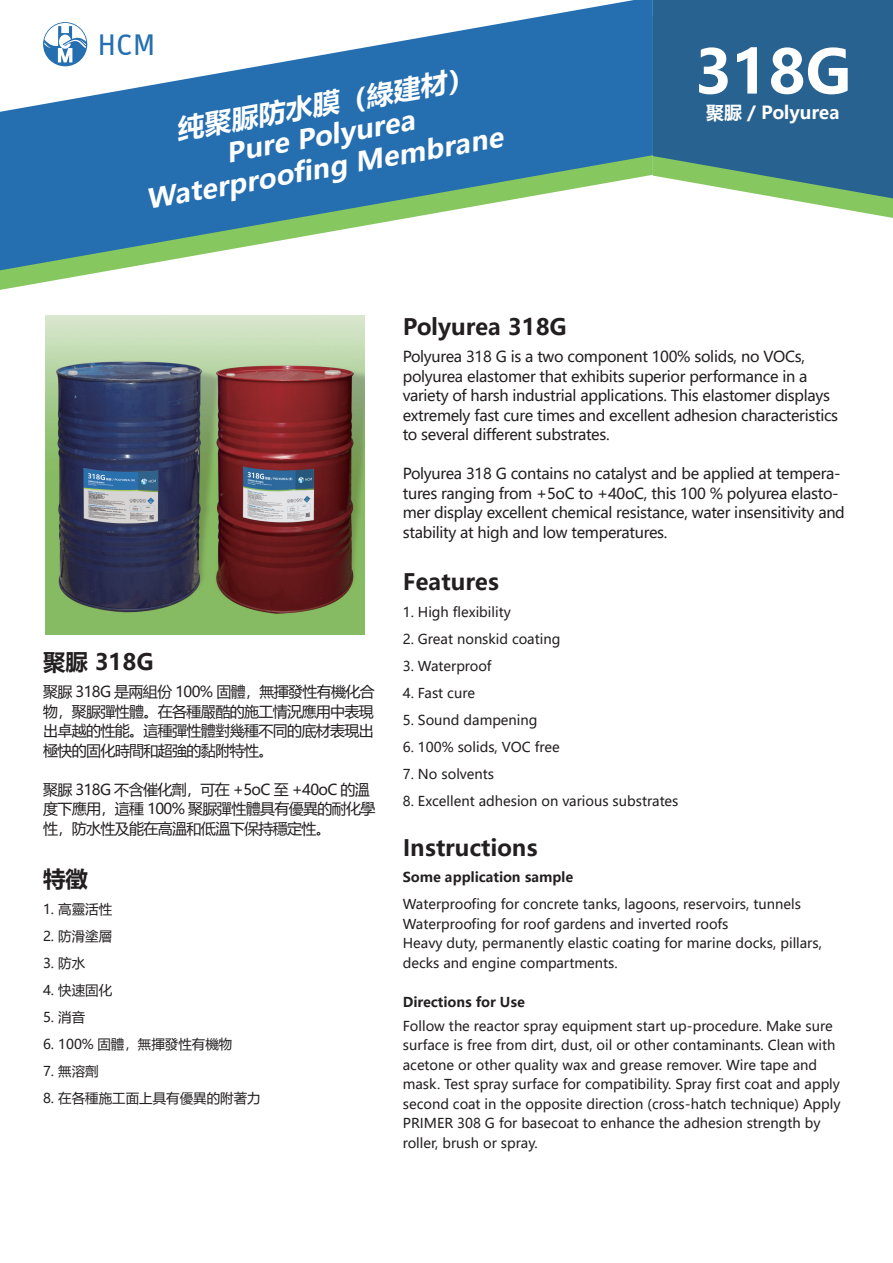
<style>
.page{position:relative;width:893px;height:1263px;background:#fff}
.page>*{position:absolute;margin:0;border:0;box-sizing:border-box;transform-origin:0 0}
.t1{font:700 60px "Microsoft Ya Hei";color:#fff}
.t2{font:30px "Unit";color:#256fb1}
.t3{font:italic 700 26.55px "Microsoft Ya Hei";color:#fff}
.t4{font:700 22.5px "Microsoft Ya Hei";color:#231f20}
.t5{font:700 18px "Microsoft Ya Hei";color:#fff}
.t6{font:15px/19.5px "Microsoft Ya Hei";letter-spacing:-.02em;color:#231f20}
.t7{font:15px/19.5px "Microsoft Ya Hei";letter-spacing:-.045em;color:#231f20}
.t8{font:13.5px/19.5px "Microsoft Ya Hei";color:#231f20}
.t9{font:700 13.5px "Microsoft Ya Hei";color:#231f20}
</style>
<div class="page">
<svg style="left:0;top:270px;width:113px;height:20px"></svg>
<svg style="left:780px;top:198px;width:113px;height:20px"></svg>
<svg style="left:0;top:0;width:653px;height:270px;fill:#256fb1"></svg>
<svg style="left:653px;top:0;width:240px;height:198px;background:#346e8f"></svg>
<svg style="left:43px;top:22px;width:44px;height:44px"></svg>
<img style="left:46px;top:315px;width:319px;height:319px">
<h2 class="t2" style="left:97px;top:27px;width:60px">HCM</h2>
<h3 class="t3" style="left:173px;top:111px;width:303px;rotate:-10deg">纯聚脲防水膜（綠建材）</h3>
<h3 class="t3" style="left:223px;top:135px;width:193px;rotate:-10deg">Pure Polyurea</h3>
<h3 class="t3" style="left:143px;top:181px;width:364px;rotate:-10deg">Waterproofing Membrane</h3>
<h3 class="t4" style="left:403px;top:311px;width:166px">Polyurea 318G</h3>
<h1 class="t1" style="left:694px;top:30px;width:158px">318G</h1>
<h3 class="t5" style="left:706px;top:100px;width:135px">聚脲 / Polyurea</h3>
<h3 class="t4" style="left:43px;top:646px;width:112px">聚脲 318G</h3>
<p class="t6" style="left:43px;top:682px;width:333px;text-align:justify">聚脲 318G 是兩組份 100% 固體，無揮發性有機化合物，聚脲彈性體。在各種嚴酷的施工情況應用中表現出卓越的性能。這種彈性體對幾種不同的底材表現出極快的固化時間和超強的黏附特性。</p>
<p class="t7" style="left:43px;top:779px;width:334px">聚脲 318G 不含催化劑，可在 +5oC 至 +40oC 的溫度下應用，這種 100% 聚脲彈性體具有優異的耐化學性，防水性及能在高溫和低溫下保持穩定性。</p>
<h3 class="t4" style="left:43px;top:863px;width:46px">特徵</h3>
<p class="t8" style="left:43px;top:898px;width:71px">1. 高靈活性</p>
<p class="t8" style="left:43px;top:925px;width:71px">2. 防滑塗層</p>
<p class="t8" style="left:43px;top:952px;width:44px">3. 防水</p>
<p class="t8" style="left:43px;top:979px;width:71px">4. 快速固化</p>
<p class="t8" style="left:43px;top:1006px;width:44px">5. 消音</p>
<p class="t8" style="left:43px;top:1033px;width:191px">6. 100% 固體，無揮發性有機物</p>
<p class="t8" style="left:43px;top:1060px;width:57px">7. 無溶劑</p>
<p class="t8" style="left:43px;top:1087px;width:219px">8. 在各種施工面上具有優異的附著力</p>
<p class="t6" style="left:403px;top:347px;width:437px">Polyurea 318 G is a two component 100% solids, no VOCs, polyurea elastomer that exhibits superior performance in a variety of harsh industrial applications. This elastomer displays extremely fast cure times and excellent adhesion characteristics to several different substrates.</p>
<p class="t6" style="left:403px;top:464px;width:444px">Polyurea 318 G contains no catalyst and be applied at tempera&shy;tures ranging from +5oC to +40oC, this 100 % polyurea elasto&shy;mer display excellent chemical resistance, water insensitivity and stability at high and low temperatures.</p>
<h3 class="t4" style="left:403px;top:566px;width:98px">Features</h3>
<p class="t8" style="left:403px;top:602px;width:110px">1. High flexibility</p>
<p class="t8" style="left:403px;top:629px;width:159px">2. Great nonskid coating</p>
<p class="t8" style="left:403px;top:656px;width:90px">3. Waterproof</p>
<p class="t8" style="left:403px;top:683px;width:74px">4. Fast cure</p>
<p class="t8" style="left:403px;top:710px;width:136px">5. Sound dampening</p>
<p class="t8" style="left:403px;top:737px;width:159px">6. 100% solids, VOC free</p>
<p class="t8" style="left:403px;top:764px;width:93px">7. No solvents</p>
<p class="t8" style="left:403px;top:791px;width:277px">8. Excellent adhesion on various substrates</p>
<h3 class="t4" style="left:403px;top:832px;width:136px">Instructions</h3>
<p class="t9" style="left:403px;top:868px;width:172px">Some application sample</p>
<p class="t8" style="left:403px;top:894px;width:421px">Waterproofing for concrete tanks, lagoons, reservoirs, tunnels Waterproofing for roof gardens and inverted roofs<br>Heavy duty, permanently elastic coating for marine docks, pillars, decks and engine compartments.</p>
<p class="t9" style="left:403px;top:992px;width:124px">Directions for Use</p>
<p class="t8" style="left:403px;top:1016px;width:439px">Follow the reactor spray equipment start up-procedure. Make sure surface is free from dirt, dust, oil or other contaminants. Clean with acetone or other quality wax and grease remover. Wire tape and mask. Test spray surface for compatibility. Spray first coat and apply second coat in the opposite direction (cross-hatch technique) Apply PRIMER 308 G for basecoat to enhance the adhesion strength by roller, brush or spray.</p>
</div>
